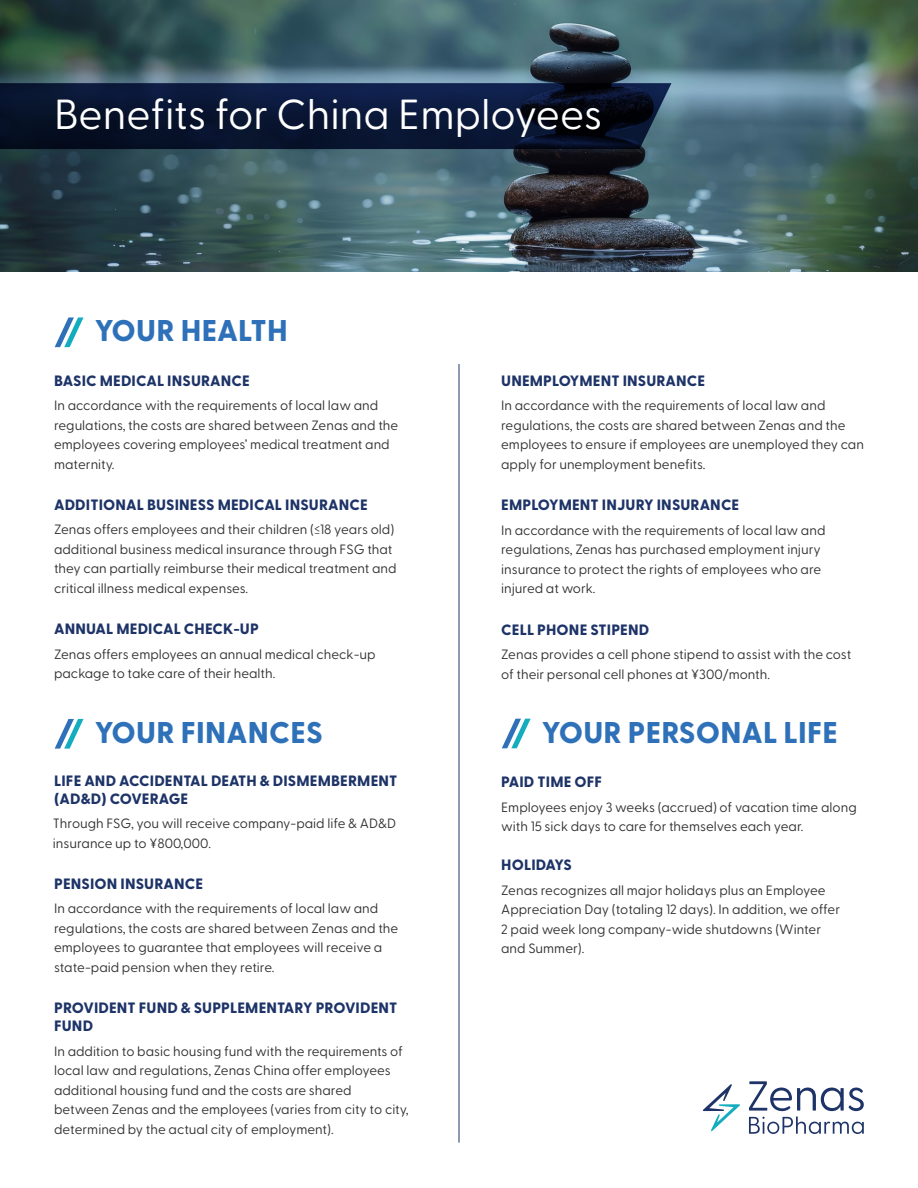
<style>
.page{position:relative;width:918px;height:1188px;background:#fff}
.page>*{position:absolute;margin:0;border:0;box-sizing:border-box;transform-origin:0 0}
.t1{font:42px "Greycliff CF";color:#fff}
.Header_1{font:800 30px "Greycliff CF";letter-spacing:.01em;color:#2e71b9}
.Header_1-2{font:800 15px/18px "Greycliff CF";letter-spacing:.01em;color:#1e3468}
.Body_1{font:13.5px/19.5px "Greycliff CF";color:#312f30}
</style>
<div class="page">
<svg style="left:703px;top:1084px;width:37px;height:47px"></svg>
<svg style="left:749px;top:1081px;width:115px;height:53px"></svg>
<img style="left:0;top:0;width:918px;height:272px">
<hr style="left:459px;top:364px;width:1px;height:779px;background:#1e3468">
<svg style="left:55px;top:317px;width:29px;height:30px"></svg>
<svg style="left:55px;top:719px;width:29px;height:30px"></svg>
<svg style="left:502px;top:719px;width:29px;height:29px"></svg>
<svg style="left:0;top:83px;width:671px;height:66px;background:#0a1632"></svg>
<p class="t1" style="left:54px;top:82px;width:550px">Benefits for China Employees</p>
<p class="Header_1" style="left:95px;top:308px;width:195px">YOUR HEALTH</p>
<p class="Header_1-2" style="left:54px;top:371px;width:197px">BASIC MEDICAL INSURANCE</p>
<p class="Header_1-2" style="left:501px;top:371px;width:206px">UNEMPLOYMENT INSURANCE</p>
<p class="Body_1" style="left:54px;top:395px;width:346px">In accordance with the requirements of local law and regulations, the costs are shared between Zenas and the employees covering employees’ medical treatment and maternity.</p>
<p class="Body_1" style="left:501px;top:395px;width:364px">In accordance with the requirements of local law and regulations, the costs are shared between Zenas and the employees to ensure if employees are unemployed they can apply for unemployment benefits.</p>
<p class="Header_1-2" style="left:54px;top:495px;width:315px">ADDITIONAL BUSINESS MEDICAL INSURANCE</p>
<p class="Header_1-2" style="left:501px;top:495px;width:240px">EMPLOYMENT INJURY INSURANCE</p>
<p class="Body_1" style="left:54px;top:519px;width:344px">Zenas offers employees and their children (≤18 years old) additional business medical insurance through FSG that they can partially reimburse their medical treatment and critical illness medical expenses.</p>
<p class="Body_1" style="left:501px;top:519px;width:326px">In accordance with the requirements of local law and regulations, Zenas has purchased employment injury insurance to protect the rights of employees who are injured at work.</p>
<p class="Header_1-2" style="left:54px;top:619px;width:206px">ANNUAL MEDICAL CHECK-UP</p>
<p class="Header_1-2" style="left:501px;top:620px;width:149px">CELL PHONE STIPEND</p>
<p class="Body_1" style="left:54px;top:643px;width:323px">Zenas offers employees an annual medical check-up package to take care of their health.</p>
<p class="Body_1" style="left:501px;top:644px;width:352px">Zenas provides a cell phone stipend to assist with the cost of their personal cell phones at ¥300/month.</p>
<p class="Header_1" style="left:95px;top:710px;width:229px">YOUR FINANCES</p>
<p class="Header_1" style="left:542px;top:709px;width:298px">YOUR PERSONAL LIFE</p>
<p class="Header_1-2" style="left:54px;top:771px;width:345px">LIFE AND ACCIDENTAL DEATH &amp; DISMEMBERMENT (AD&amp;D) COVERAGE</p>
<p class="Body_1" style="left:53px;top:813px;width:345px">Through FSG, you will receive company-paid life &amp; AD&amp;D insurance up to ¥800,000.</p>
<p class="Header_1-2" style="left:54px;top:874px;width:150px">PENSION INSURANCE</p>
<p class="Body_1" style="left:54px;top:898px;width:346px">In accordance with the requirements of local law and regulations, the costs are shared between Zenas and the employees to guarantee that employees will receive a state-paid pension when they retire.</p>
<p class="Header_1-2" style="left:54px;top:998px;width:345px">PROVIDENT FUND &amp; SUPPLEMENTARY PROVIDENT<br>FUND</p>
<p class="Body_1" style="left:54px;top:1040px;width:356px">In addition to basic housing fund with the requirements of local law and regulations, Zenas China offer employees additional housing fund and the costs are shared between Zenas and the employees (varies from city to city, determined by the actual city of employment).</p>
<p class="Header_1-2" style="left:501px;top:772px;width:102px">PAID TIME OFF</p>
<p class="Body_1" style="left:501px;top:796px;width:357px">Employees enjoy 3 weeks (accrued) of vacation time along with 15 sick days to care for themselves each year.</p>
<p class="Header_1-2" style="left:501px;top:855px;width:72px">HOLIDAYS</p>
<p class="Body_1" style="left:501px;top:879px;width:341px">Zenas recognizes all major holidays plus an Employee Appreciation Day (totaling 12 days). In addition, we offer 2 paid week long company-wide shutdowns (Winter and Summer).</p>
</div>
